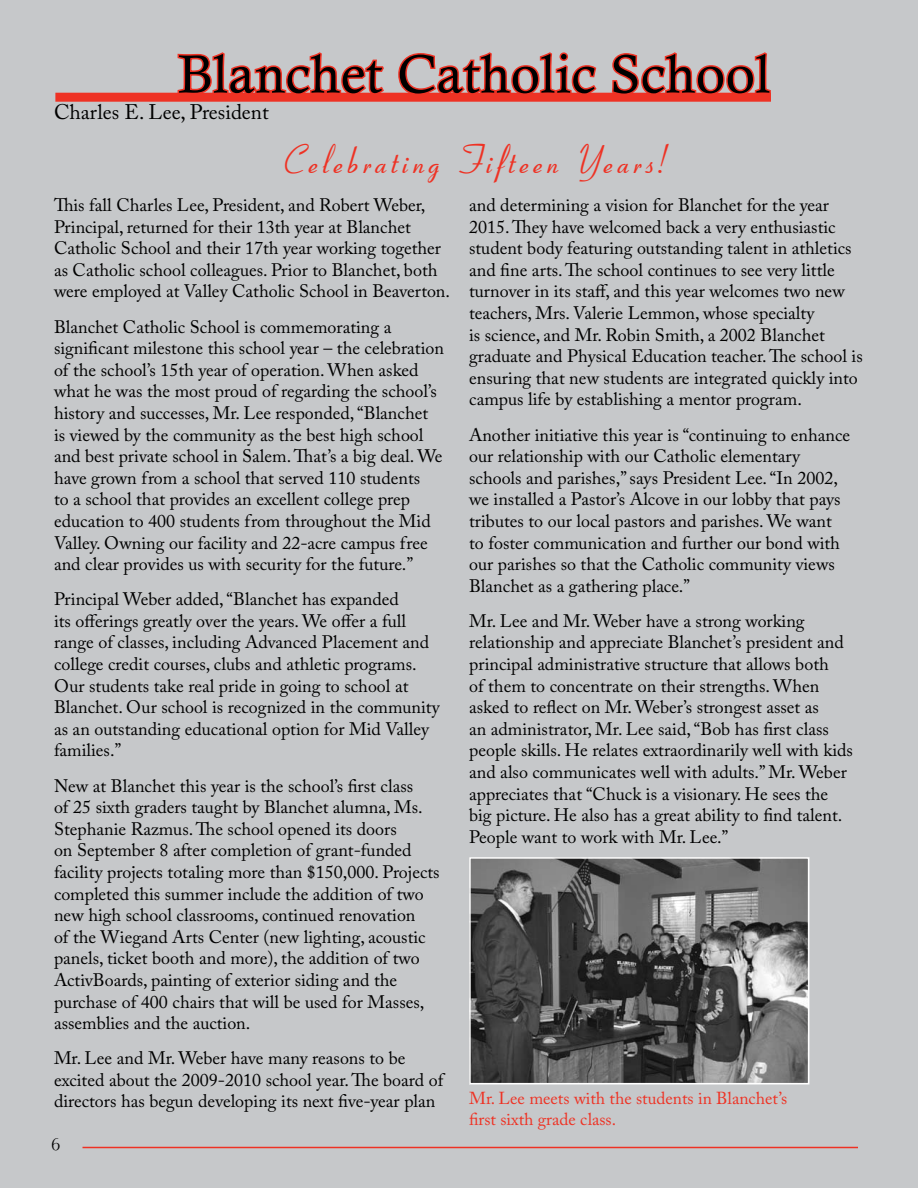
<style>
.page{position:relative;width:918px;height:1188px;background:#c6c8ca}
.page>*{position:absolute;margin:0;border:0;box-sizing:border-box;transform-origin:0 0}
.t1{font:54px "Calisto";letter-spacing:.01em;color:#000}
.t2{font:39px "Coronet I";letter-spacing:.09em;color:#ee3224}
.t3{font:27px "Monterey BT";color:#000}
.t4{font:21px "Adobe Caslon Pro";color:#000}
.t5{font:18px/21.6px "Adobe Caslon Pro";color:#000}
.t6{font:17.25px/20.7px "Adobe Caslon Pro";color:#ee3224}
</style>
<div class="page">
<hr style="left:82px;top:1147px;width:781px;height:1px;background:#ee3224">
<div style="left:55px;top:93px;width:716px;height:9px;background:#ee3224"></div>
<svg style="left:176px;top:52px;width:210px;height:50px"></svg>
<svg style="left:397px;top:52px;width:202px;height:50px"></svg>
<svg style="left:610px;top:52px;width:161px;height:50px"></svg>
<img style="left:472px;top:860px;width:334px;height:222px">
<div style="left:469px;top:857px;width:340px;height:228px;border:2px solid #fff"></div>
<h1 class="t1" style="left:178px;top:43px;width:594px">Blanchet Catholic School</h1>
<p class="t4" style="left:54px;top:100px;width:216px">Charles E. Lee, President</p>
<h2 class="t2" style="left:279px;top:136px;width:383px">Celebrating Fifteen Years!</h2>
<p class="t5" style="left:54px;top:194px;width:398px">This fall Charles Lee, President, and Robert Weber, Principal, returned for their 13th year at Blanchet Catholic School and their 17th year working together as Catholic school colleagues. Prior to Blanchet, both were employed at Valley Catholic School in Beaverton.</p>
<p class="t5" style="left:54px;top:316px;width:391px">Blanchet Catholic School is commemorating a significant milestone this school year – the celebration of the school’s 15th year of operation. When asked what he was the most proud of regarding the school’s history and successes, Mr. Lee responded, “Blanchet<br>is viewed by the community as the best high school and best private school in Salem. That’s a big deal. We have grown from a school that served 110 students<br>to a school that provides an excellent college prep education to 400 students from throughout the Mid Valley. Owning our facility and 22-acre campus free and clear provides us with security for the future.”</p>
<p class="t5" style="left:54px;top:588px;width:387px">Principal Weber added, “Blanchet has expanded<br>its offerings greatly over the years. We offer a full range of classes, including Advanced Placement and college credit courses, clubs and athletic programs.<br>Our students take real pride in going to school at Blanchet. Our school is recognized in the community as an outstanding educational option for Mid Valley families.”</p>
<p class="t5" style="left:54px;top:775px;width:387px">New at Blanchet this year is the school’s first class<br>of 25 sixth graders taught by Blanchet alumna, Ms.<br>Stephanie Razmus. The school opened its doors<br>on September 8 after completion of grant-funded facility projects totaling more than $150,000. Projects completed this summer include the addition of two new high school classrooms, continued renovation<br>of the Wiegand Arts Center (new lighting, acoustic panels, ticket booth and more), the addition of two ActivBoards, painting of exterior siding and the purchase of 400 chairs that will be used for Masses, assemblies and the auction.</p>
<p class="t5" style="left:54px;top:1047px;width:391px">Mr. Lee and Mr. Weber have many reasons to be excited about the 2009-2010 school year. The board of directors has begun developing its next five-year plan</p>
<p class="t5" style="left:469px;top:194px;width:395px">and determining a vision for Blanchet for the year 2015. They have welcomed back a very enthusiastic student body featuring outstanding talent in athletics and fine arts. The school continues to see very little turnover in its staff, and this year welcomes two new teachers, Mrs. Valerie Lemmon, whose specialty<br>is science, and Mr. Robin Smith, a 2002 Blanchet graduate and Physical Education teacher. The school is ensuring that new students are integrated quickly into campus life by establishing a mentor program.</p>
<p class="t5" style="left:469px;top:424px;width:382px">Another initiative this year is “continuing to enhance our relationship with our Catholic elementary schools and parishes,” says President Lee. “In 2002, we installed a Pastor’s Alcove in our lobby that pays tributes to our local pastors and parishes. We want to foster communication and further our bond with our parishes so that the Catholic community views Blanchet as a gathering place.”</p>
<p class="t5" style="left:469px;top:610px;width:385px">Mr. Lee and Mr. Weber have a strong working relationship and appreciate Blanchet’s president and principal administrative structure that allows both<br>of them to concentrate on their strengths. When asked to reflect on Mr. Weber’s strongest asset as<br>an administrator, Mr. Lee said, “Bob has first class people skills. He relates extraordinarily well with kids and also communicates well with adults.” Mr. Weber appreciates that “Chuck is a visionary. He sees the big picture. He also has a great ability to find talent.<br>People want to work with Mr. Lee.”</p>
<p class="t6" style="left:469px;top:1088px;width:320px">Mr. Lee meets with the students in Blanchet’s first sixth grade class.</p>
<h3 class="t3" style="left:51px;top:1126px;width:10px">6</h3>
</div>
